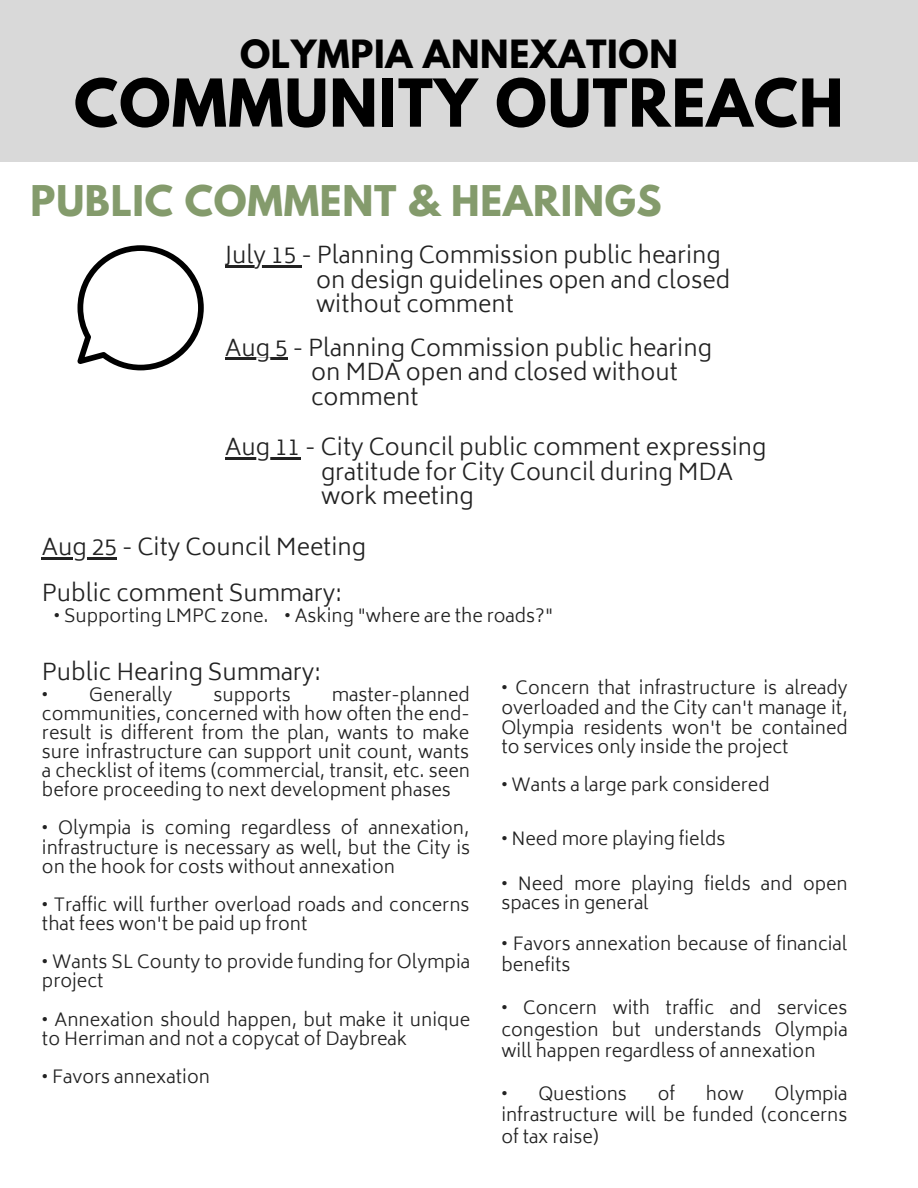
<style>
.page{position:relative;width:918px;height:1188px;background:#fff}
.page>*{position:absolute;margin:0;border:0;box-sizing:border-box;transform-origin:0 0}
.t1{font:700 58.5px "League Spartan";letter-spacing:.02em;color:#000}
.t2{font:700 37.5px "League Spartan";letter-spacing:.02em;color:#849b6c}
.t3{font:700 34.5px "League Spartan";letter-spacing:.02em;color:#000}
.t4{font:300 22.95px "Biryani";color:#222}
.t5{font:300 18px/19.2px "Biryani";color:#222;text-align:justify}
</style>
<div class="page">
<div style="left:0;top:0;width:918px;height:162px;background:#d9d9d9"></div>
<svg style="left:77px;top:245px;width:126px;height:125px"></svg>
<hr style="left:225px;top:265px;width:76px;height:2px;background:#222">
<hr style="left:225px;top:358px;width:63px;height:2px;background:#222">
<hr style="left:225px;top:457px;width:75px;height:2px;background:#222">
<hr style="left:42px;top:557px;width:75px;height:3px;background:#222">
<p class="t3" style="left:240px;top:37px;width:440px">OLYMPIA ANNEXATION</p>
<p class="t1" style="left:74px;top:74px;width:771px">COMMUNITY OUTREACH</p>
<p class="t2" style="left:31px;top:182px;width:633px">PUBLIC COMMENT &amp; HEARINGS</p>
<p class="t4" style="left:225px;top:242px;width:497px">July 15 - Planning Commission public hearing</p>
<p class="t4" style="left:316px;top:266px;width:416px">on design guidelines open and closed</p>
<p class="t4" style="left:316px;top:291px;width:199px">without comment</p>
<p class="t4" style="left:225px;top:334px;width:488px">Aug 5 - Planning Commission public hearing</p>
<p class="t4" style="left:311px;top:359px;width:368px">on MDA open and closed without</p>
<p class="t4" style="left:311px;top:384px;width:109px">comment</p>
<p class="t4" style="left:225px;top:434px;width:543px">Aug 11 - City Council public comment expressing</p>
<p class="t4" style="left:321px;top:458px;width:414px">gratitude for City Council during MDA</p>
<p class="t4" style="left:321px;top:483px;width:154px">work meeting</p>
<p class="t4" style="left:42px;top:534px;width:325px">Aug 25 - City Council Meeting</p>
<p class="t4" style="left:42px;top:580px;width:301px">Public comment Summary:</p>
<p class="t5" style="left:54px;top:606px;width:501px">• Supporting LMPC zone. • Asking "where are the roads?"</p>
<p class="t4" style="left:42px;top:659px;width:280px">Public Hearing Summary:</p>
<p class="t5" style="left:42px;top:685px;width:132px">• Generally</p>
<p class="t5" style="left:213px;top:685px;width:79px">supports</p>
<p class="t5" style="left:501px;top:678px;width:348px;line-height:19.8px">• Concern that infrastructure is already overloaded and the City can't manage it, Olympia residents won't be contained to services only inside the project</p>
<p class="t5" style="left:501px;top:775px;width:270px">• Wants a large park considered</p>
<p class="t5" style="left:501px;top:829px;width:226px">• Need more playing fields</p>
<p class="t5" style="left:501px;top:874px;width:348px;line-height:19.8px">• Need more playing fields and open spaces in general</p>
<p class="t5" style="left:501px;top:933px;width:347px;line-height:21.5px">• Favors annexation because of financial benefits</p>
<p class="t5" style="left:501px;top:997px;width:348px;line-height:21.5px">• Concern with traffic and services congestion but understands Olympia will happen regardless of annexation</p>
<p class="t5" style="left:501px;top:1084px;width:127px">• Questions</p>
<p class="t5" style="left:658px;top:1084px;width:19px">of</p>
<p class="t5" style="left:706px;top:1084px;width:39px">how</p>
<p class="t5" style="left:42px;top:685px;width:430px;text-indent:290px">master-planned communities, concerned with how often the end&shy;result is different from the plan, wants to make sure infrastructure can support unit count, wants a checklist of items (commercial, transit, etc. seen before proceeding to next development phases</p>
<p class="t5" style="left:42px;top:819px;width:430px">• Olympia is coming regardless of annexation, infrastructure is necessary as well, but the City is on the hook for costs without annexation</p>
<p class="t5" style="left:42px;top:895px;width:429px">• Traffic will further overload roads and concerns that fees won't be paid up front</p>
<p class="t5" style="left:42px;top:953px;width:430px">• Wants SL County to provide funding for Olympia project</p>
<p class="t5" style="left:42px;top:1010px;width:430px">• Annexation should happen, but make it unique to Herriman and not a copycat of Daybreak</p>
<p class="t5" style="left:42px;top:1067px;width:170px">• Favors annexation</p>
<p class="t5" style="left:501px;top:1083px;width:348px;line-height:21.5px;text-indent:273px">Olympia infrastructure will be funded (concerns of tax raise)</p>
</div>
